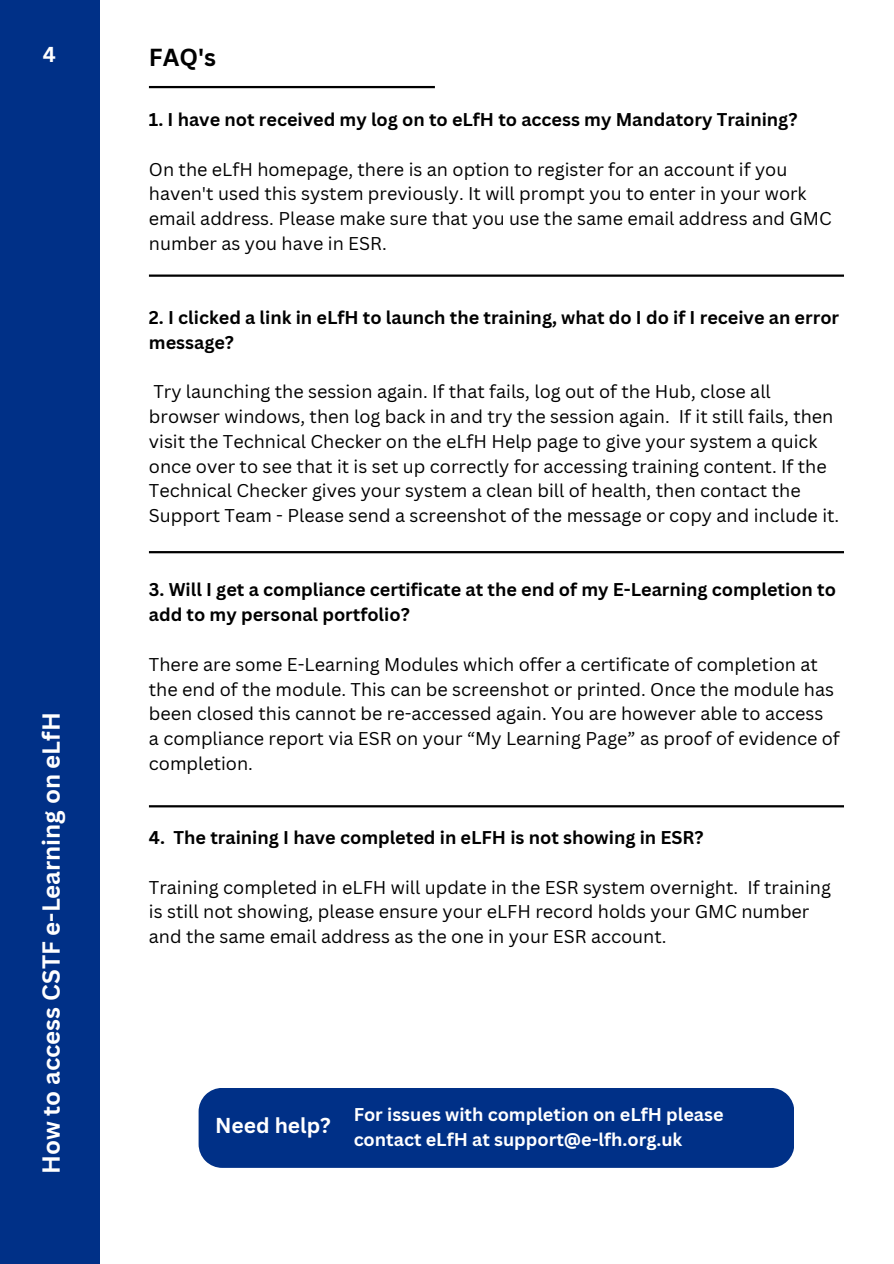
<style>
.page{position:relative;width:894px;height:1264px;background:#fff}
.page>*{position:absolute;margin:0;border:0;box-sizing:border-box;transform-origin:0 0}
.t1{font:700 24px "Canva Sans";color:#fff}
.t2{font:700 24px "Canva Sans";color:#000}
.t3{font:700 21px "Canva Sans";color:#fff}
.t4{font:18px/24.8px "Canva Sans";color:#000}
.t5{font:700 18px/24.8px "Canva Sans";color:#000}
.t6{font:700 18px/24.8px "Canva Sans";color:#fff}
</style>
<div class="page">
<div style="left:0;top:0;width:99px;height:1263px;background:#003087"></div>
<hr style="left:149px;top:86px;width:286px;height:2px;background:#000">
<hr style="left:149px;top:274px;width:694px;height:3px;background:#000">
<hr style="left:149px;top:551px;width:694px;height:2px;background:#000">
<hr style="left:149px;top:805px;width:694px;height:2px;background:#000">
<div style="left:198px;top:1088px;width:596px;height:79px;background:#003087"></div>
<p class="t3" style="left:43px;top:39px;width:14px">8</p>
<h1 class="t3" style="left:43px;top:39px;width:15px">4</h1>
<p class="t1" style="left:34px;top:1001px;width:362px;rotate:-90deg">MyESR to complete -Learning</p>
<h1 class="t1" style="left:34px;top:1174px;width:463px;rotate:-90deg">How to access CSTF e-Learning on eLfH</h1>
<p class="t2" style="left:149px;top:41px;width:69px">FAQ's</p>
<h3 class="t5" style="left:149px;top:107px;width:650px">1. I have not received my log on to eLfH to access my Mandatory Training?</h3>
<p class="t4" style="left:149px;top:156px;width:684px">On the eLfH homepage, there is an option to register for an account if you haven't used this system previously. It will prompt you to enter in your work email address. Please make sure that you use the same email address and GMC number as you have in ESR.</p>
<h3 class="t5" style="left:149px;top:305px;width:691px">2. I clicked a link in eLfH to launch the training, what do I do if I receive an error message?</h3>
<p class="t4" style="left:149px;top:379px;width:691px">Try launching the session again. If that fails, log out of the Hub, close all browser windows, then log back in and try the session again. If it still fails, then visit the Technical Checker on the eLfH Help page to give your system a quick once over to see that it is set up correctly for accessing training content. If the Technical Checker gives your system a clean bill of health, then contact the Support Team - Please send a screenshot of the message or copy and include it.</p>
<p class="t5" style="left:149px;top:577px;width:688px">3. Will I get a compliance certificate at the end of my E-Learning completion to add to my personal portfolio?</p>
<p class="t4" style="left:149px;top:651px;width:670px">There are some E-Learning Modules which offer a certificate of completion at</p>
<p class="t4" style="left:149px;top:676px;width:686px">the end of the module. This can be screenshot or printed. Once the module has</p>
<p class="t4" style="left:149px;top:701px;width:675px">been closed this cannot be re-accessed again. You are however able to access</p>
<h3 class="t4" style="left:149px;top:725px;width:692px">a compliance report via ESR on your “My Learning Page” as proof of evidence of</h3>
<p class="t4" style="left:149px;top:750px;width:105px">completion.</p>
<p class="t5" style="left:149px;top:824px;width:556px">4. The training I have completed in eLFH is not showing in ESR?</p>
<p class="t4" style="left:149px;top:874px;width:683px">Training completed in eLFH will update in the ESR system overnight. If training is still not showing, please ensure your eLFH record holds your GMC number and the same email address as the one in your ESR account.</p>
<h3 class="t6" style="left:353px;top:1095px;width:408px">For enquires regarding completion of modules on ESR or log in details.</h3>
<p class="t3" style="left:215px;top:1110px;width:117px">Need help?</p>
<p class="t6" style="left:353px;top:1101px;width:371px">For issues with completion on eLfH please contact eLfH at support@e-lfh.org.uk</p>
<h1 class="t3" style="left:214px;top:1116px;width:117px">Need help?</h1>
</div>
